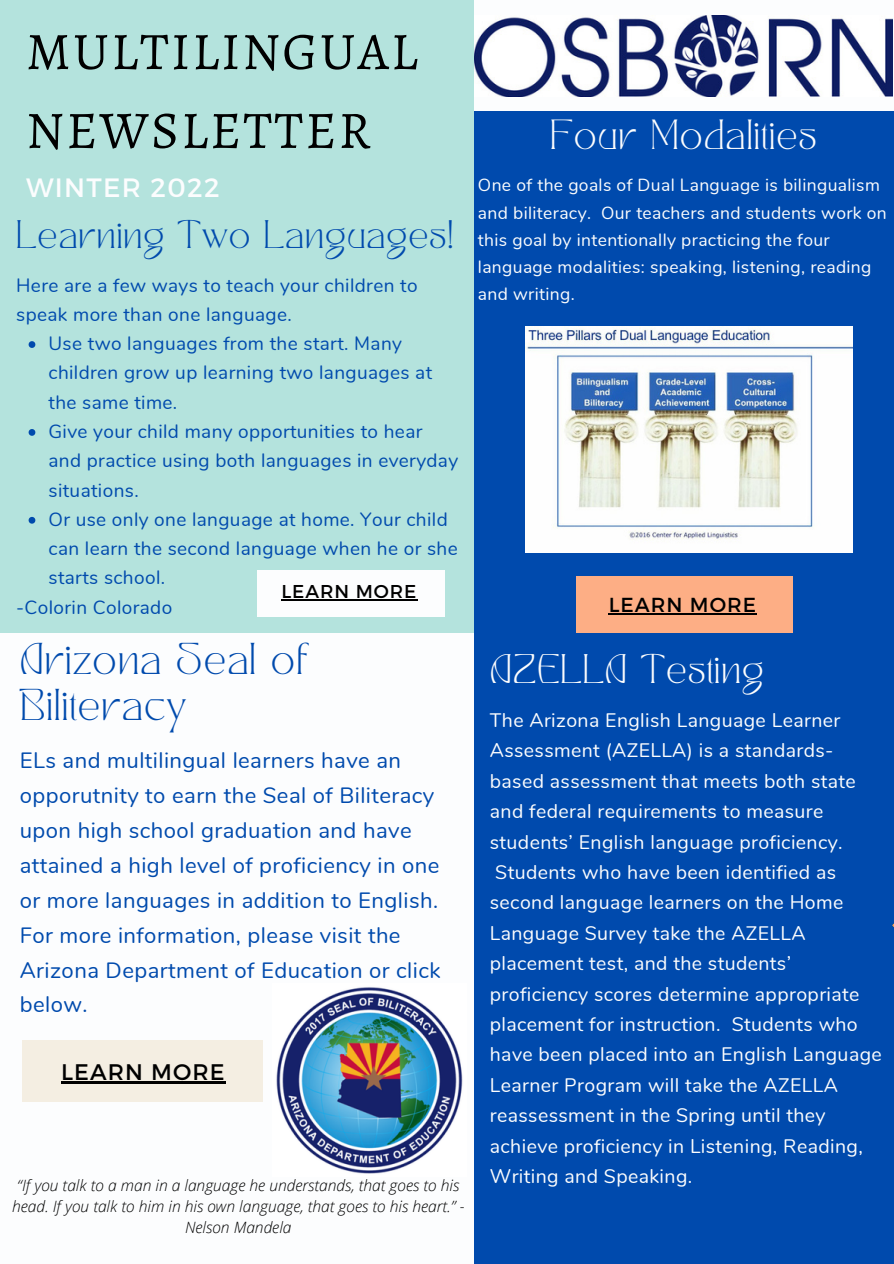
<style>
.page{position:relative;width:894px;height:1264px;background:#fff}
.page>*{position:absolute;margin:0;border:0;box-sizing:border-box;transform-origin:0 0}
.t1{font:52.8px "Alegreya";letter-spacing:.04em;color:#000}
.t2{font:31.2px/46.2px "TANMIGNON DISPLAY";letter-spacing:.04em;color:#004aad}
.t3{font:29.4px "TANMIGNON DISPLAY";letter-spacing:.04em;color:#fcfdfe}
.t4{font:28.8px "TANMIGNON DISPLAY";letter-spacing:.04em;color:#fcfdfe}
.t5{font:27.9px "TANMIGNON DISPLAY";letter-spacing:.04em;color:#004aad}
.t6{font:26.55px "Montserrat";letter-spacing:.05em;color:#fcfdfe}
.t7{font:22.5px "Montserrat";letter-spacing:.05em;color:#000}
.t8{font:22.05px/35px "Nunito";letter-spacing:.02em;color:#004aad}
.t9{font:20.25px "Montserrat";letter-spacing:.05em;color:#000}
.t10{font:19.5px/30.5px "Nunito";letter-spacing:.02em;color:#fcfdfe}
.t11{font:19.05px/29.2px "Nunito";letter-spacing:.02em;color:#004aad}
.t12{font:18.6px "Montserrat";letter-spacing:.05em;color:#000}
.t13{font:17.4px/27px "Nunito";letter-spacing:.02em;color:#fcfdfe}
.t14{font:italic 300 15.6px/21.3px "Open Sans";color:#000;text-align:center}
</style>
<div class="page">
<div style="left:0;top:0;width:893px;height:1263px;background:#004aad"></div>
<div style="left:0;top:545px;width:474px;height:718px;background:#fcfdfe"></div>
<div style="left:0;top:0;width:474px;height:632px;background:#b4e3dd"></div>
<div style="left:23px;top:1039px;width:240px;height:62px;background:#f4eee2"></div>
<div style="left:575px;top:576px;width:217px;height:56px;background:#fdae85"></div>
<div style="left:474px;top:0;width:419px;height:110px;background:#fcfdfe"></div>
<img style="left:474px;top:15px;width:417px;height:82px">
<img style="left:276px;top:987px;width:187px;height:187px">
<img style="left:525px;top:327px;width:327px;height:225px">
<svg style="left:29px;top:341px;width:6px;height:7px"></svg>
<svg style="left:29px;top:429px;width:6px;height:7px"></svg>
<svg style="left:29px;top:517px;width:6px;height:6px"></svg>
<hr style="left:61px;top:1080px;width:165px;height:3px;background:#000">
<hr style="left:608px;top:613px;width:149px;height:1px;background:#000">
<div style="left:257px;top:571px;width:187px;height:46px;background:#fcfdfe"></div>
<hr style="left:281px;top:599px;width:136px;height:1px;background:#000">
<p class="t1" style="left:26px;top:15px;width:393px">MULTILINGUAL</p>
<p class="t1" style="left:26px;top:94px;width:346px">NEWSLETTER</p>
<p class="t6" style="left:26px;top:170px;width:195px">WINTER 2022</p>
<p class="t5" style="left:16px;top:220px;width:439px">Learning Two Languages!</p>
<p class="t11" style="left:16px;top:271px;width:403px">Here are a few ways to teach your children to speak more than one language.</p>
<p class="t11" style="left:48px;top:329px;width:385px">Use two languages from the start. Many children grow up learning two languages at the same time.</p>
<p class="t11" style="left:48px;top:417px;width:411px">Give your child many opportunities to hear and practice using both languages in everyday situations.</p>
<p class="t11" style="left:48px;top:505px;width:410px">Or use only one language at home. Your child can learn the second language when he or she starts school.</p>
<p class="t12" style="left:281px;top:579px;width:136px">LEARN MORE</p>
<p class="t11" style="left:16px;top:593px;width:157px">-Colorin Colorado</p>
<p class="t2" style="left:20px;top:641px;width:291px">Arizona Seal of<br>Biliteracy</p>
<p class="t8" style="left:20px;top:743px;width:416px">ELs and multilingual learners have an opporutnity to earn the Seal of Biliteracy</p>
<p class="t8" style="left:20px;top:813px;width:422px">upon high school graduation and have attained a high level of proficiency in one or more languages in addition to English.<br>For more information, please visit the Arizona Department of Education or click below.</p>
<p class="t7" style="left:61px;top:1057px;width:165px">LEARN MORE</p>
<p class="t14" style="left:12px;top:1173px;width:454px">“If you talk to a man in a language he understands, that goes to his head. If you talk to him in his own language, that goes to his heart.” -<br>Nelson Mandela</p>
<p class="t3" style="left:550px;top:120px;width:268px">Four Modalities</p>
<p class="t13" style="left:478px;top:172px;width:410px">One of the goals of Dual Language is bilingualism and biliteracy. Our teachers and students work on this goal by intentionally practicing the four language modalities: speaking, listening, reading and writing.</p>
<p class="t9" style="left:608px;top:592px;width:149px">LEARN MORE</p>
<p class="t4" style="left:489px;top:654px;width:275px">AZELLA Testing</p>
<p class="t10" style="left:489px;top:705px;width:393px">The Arizona English Language Learner Assessment (AZELLA) is a standards&shy;based assessment that meets both state and federal requirements to measure students’ English language proficiency.<br>Students who have been identified as second language learners on the Home Language Survey take the AZELLA placement test, and the students’ proficiency scores determine appropriate placement for instruction. Students who have been placed into an English Language Learner Program will take the AZELLA reassessment in the Spring until they achieve proficiency in Listening, Reading, Writing and Speaking.</p>
</div>
